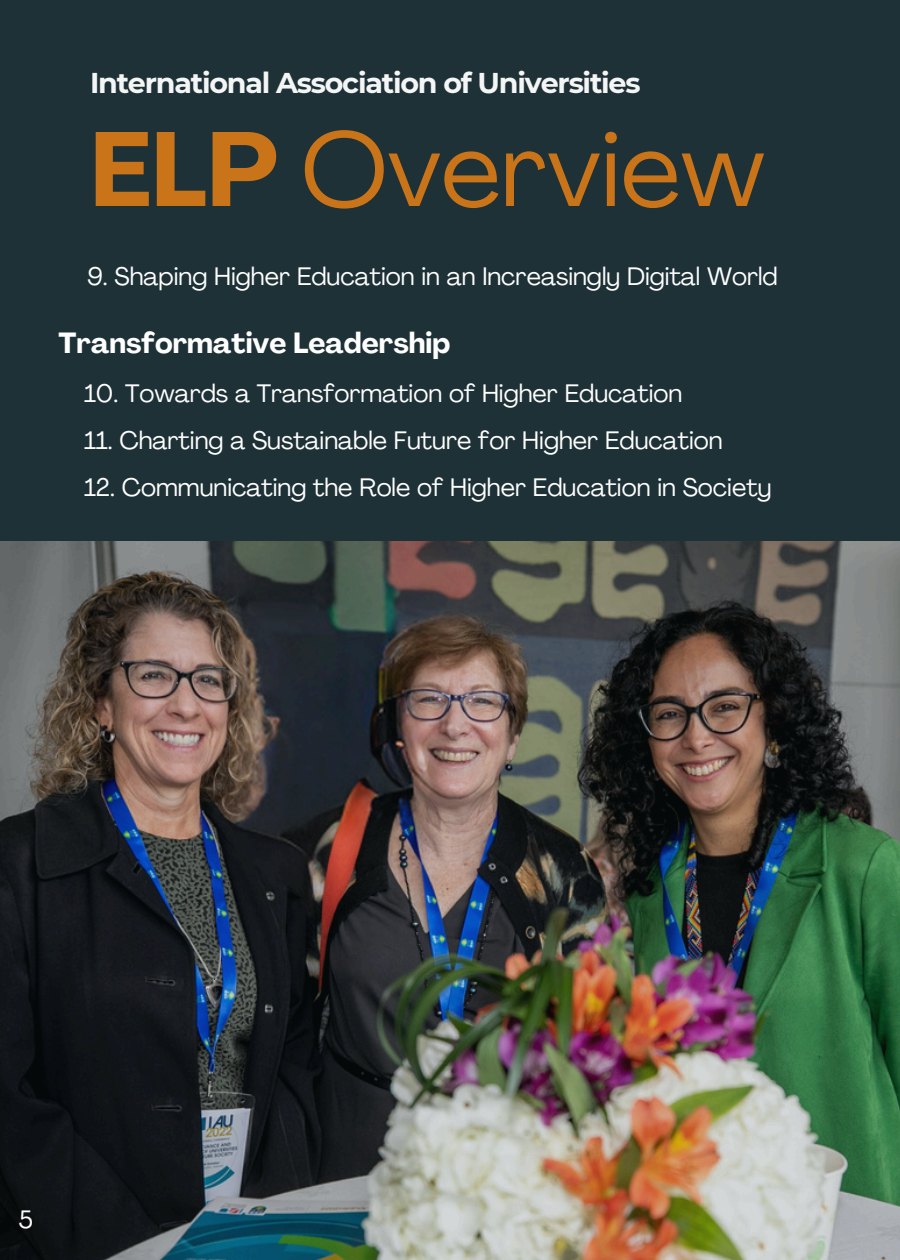
<style>
.page{position:relative;width:900px;height:1260px;background:#1e3137}
.page>*{position:absolute;margin:0;border:0;box-sizing:border-box;transform-origin:0 0}
.t1{font:104px "Agrandir";color:#ca741a}
.t2{font:700 28.75px "Agrandir";color:#fefefe}
.t3{font:700 28.5px "Montserrat";letter-spacing:-.04em;color:#fefefe}
.t4{font:25px "Agrandir";color:#fefefe}
.s1{font-weight:700}
</style>
<div class="page">
<img style="left:0;top:542px;width:900px;height:718px">
<p class="t3" style="left:90px;top:65px;width:552px">International Association of Universities</p>
<h1 class="t1" style="left:90px;top:128px;width:677px"><span class="s1">ELP</span> Overview</h1>
<p class="t4" style="left:87px;top:266px;width:692px">9. Shaping Higher Education in an Increasingly Digital World</p>
<p class="t2" style="left:59px;top:331px;width:393px">Transformative Leadership</p>
<p class="t4" style="left:84px;top:384px;width:600px">10. Towards a Transformation of Higher Education</p>
<h2 class="t4" style="left:84px;top:430px;width:640px">11. Charting a Sustainable Future for Higher Education</h2>
<p class="t4" style="left:84px;top:477px;width:689px">12. Communicating the Role of Higher Education in Society</p>
<h2 class="t4" style="left:19px;top:1209px;width:16px">5</h2>
</div>
